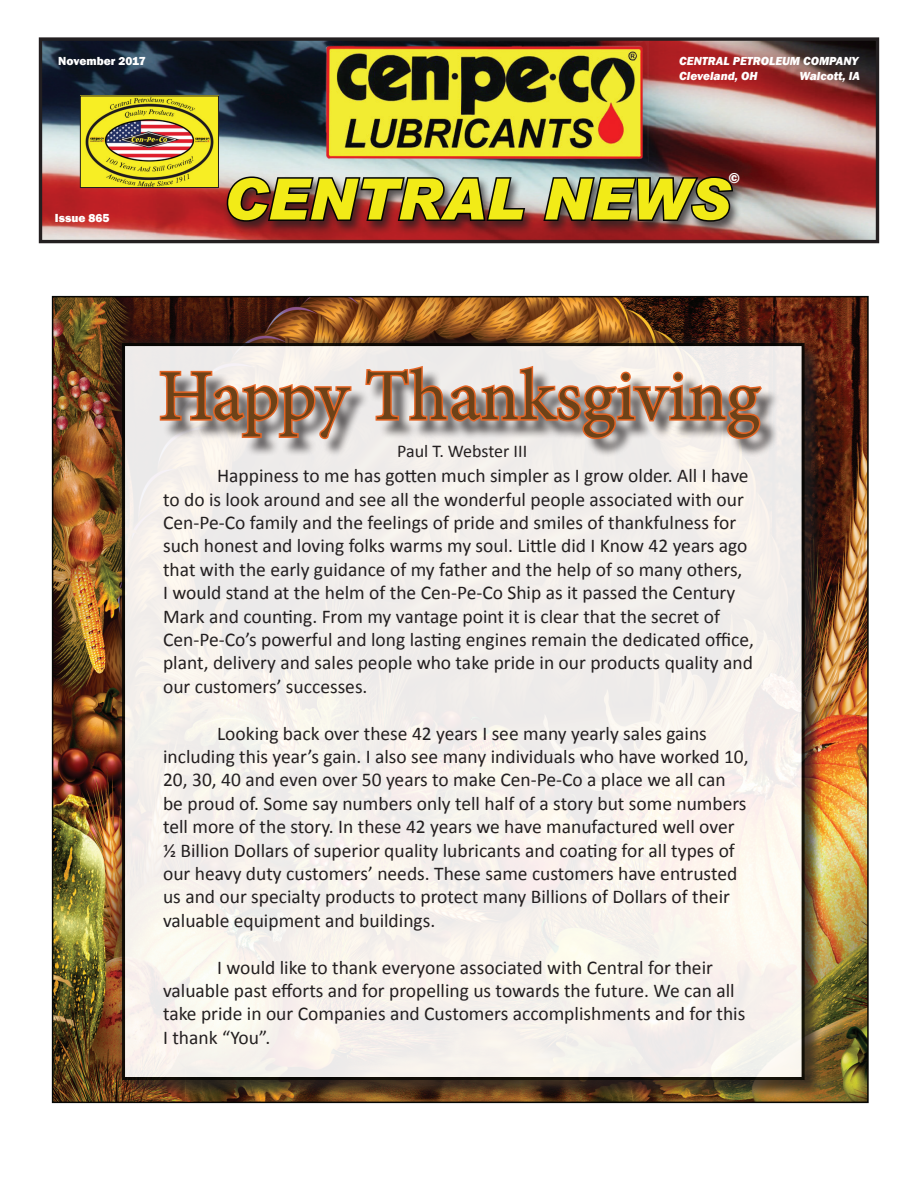
<style>
.page{position:relative;width:918px;height:1188px;background:#fff}
.page>*{position:absolute;margin:0;border:0;box-sizing:border-box;transform-origin:0 0}
.t1{font:72px "Minion Pro";color:#6d4218}
.t2{font:italic 900 57px "Arial";color:#f2eb17}
.t3{font:19.5px/23.4px "Calibri";color:#231f20}
.t4{font:18px "Calibri";color:#231f20}
.t5{font:800 15px "Franklin Gothic";color:#fff}
.t6{font:italic 800 12px/14.4px "Franklin Gothic";color:#fff}
.t7{font:800 12px "Franklin Gothic";color:#fff}
</style>
<div class="page">
<img style="left:43px;top:41px;width:832px;height:198px">
<div style="left:39px;top:37px;width:840px;height:206px;border:3px solid #231f20"></div>
<img style="left:323px;top:42px;width:325px;height:119px">
<div style="left:223px;top:175px;width:521px;height:60px;background:#231f20;opacity:.75"></div>
<svg style="left:225px;top:175px;width:302px;height:48px"></svg>
<svg style="left:542px;top:175px;width:193px;height:48px"></svg>
<img style="left:82px;top:98px;width:135px;height:88px">
<div style="left:80px;top:96px;width:139px;height:92px;border:1px solid #231f20"></div>
<img style="left:55px;top:299px;width:811px;height:801px">
<div style="left:124px;top:345px;width:699px;height:754px;background:#231f20;opacity:.75"></div>
<div style="left:112px;top:334px;width:702px;height:756px;background:#231f20;opacity:.75"></div>
<div style="left:122px;top:343px;width:683px;height:737px;background:#f4efec;border:3px solid #050604"></div>
<div style="left:162px;top:369px;width:618px;height:88px;background:#231f20;opacity:.75"></div>
<svg style="left:159px;top:369px;width:194px;height:72px"></svg>
<svg style="left:364px;top:364px;width:400px;height:77px"></svg>
<p class="t7" style="left:58px;top:53px;width:89px">November 2017</p>
<p class="t7" style="left:55px;top:210px;width:56px">Issue 865</p>
<p class="t6" style="left:679px;top:54px;width:181px">CENTRAL PETROLEUM COMPANY<br>Cleveland, OH</p>
<p class="t6" style="left:800px;top:69px;width:62px">Walcott, IA</p>
<p class="t5" style="left:729px;top:169px;width:13px">©</p>
<h2 class="t2" style="left:223px;top:164px;width:508px">CENTRAL NEWS</h2>
<h1 class="t1" style="left:158px;top:348px;width:603px">Happy Thanksgiving</h1>
<p class="t3" style="left:163px;top:464px;width:592px;text-indent:54px">Happiness to me has gotten much simpler as I grow older. All I have to do is look around and see all the wonderful people associated with our Cen-Pe-Co family and the feelings of pride and smiles of thankfulness for such honest and loving folks warms my soul. Little did I Know 42 years ago that with the early guidance of my father and the help of so many others,<br>I would stand at the helm of the Cen-Pe-Co Ship as it passed the Century Mark and counting. From my vantage point it is clear that the secret of Cen-Pe-Co’s powerful and long lasting engines remain the dedicated office, plant, delivery and sales people who take pride in our products quality and our customers’ successes.</p>
<p class="t3" style="left:163px;top:722px;width:587px;text-indent:54px">Looking back over these 42 years I see many yearly sales gains including this year’s gain. I also see many individuals who have worked 10, 20, 30, 40 and even over 50 years to make Cen-Pe-Co a place we all can be proud of. Some say numbers only tell half of a story but some numbers tell more of the story. In these 42 years we have manufactured well over ½ Billion Dollars of superior quality lubricants and coating for all types of our heavy duty customers’ needs. These same customers have entrusted us and our specialty products to protect many Billions of Dollars of their valuable equipment and buildings.</p>
<p class="t3" style="left:163px;top:956px;width:584px;text-indent:54px">I would like to thank everyone associated with Central for their valuable past efforts and for propelling us towards the future. We can all take pride in our Companies and Customers accomplishments and for this I thank “You”.</p>
<p class="t4" style="left:397px;top:440px;width:132px">Paul T. Webster III</p>
</div>
